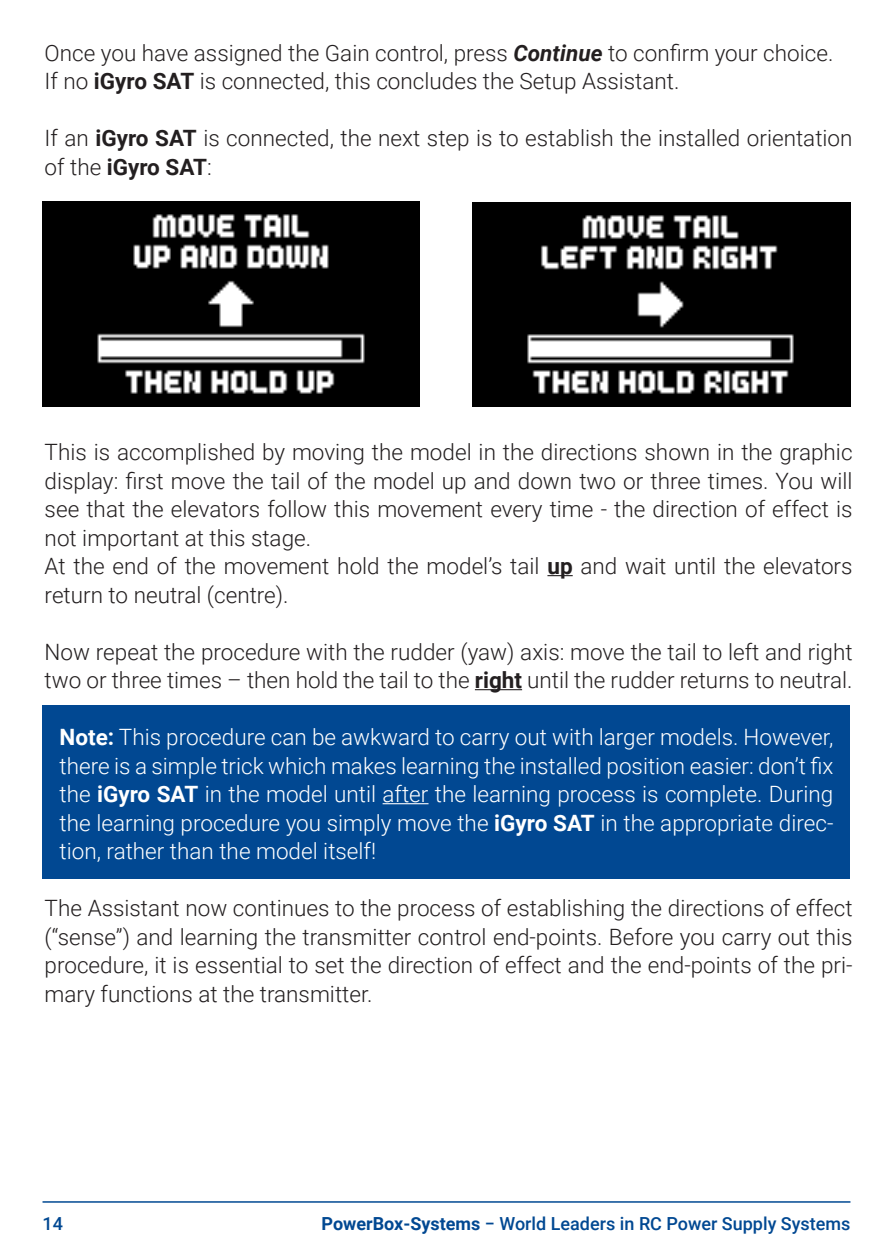
<style>
.page{position:relative;width:893px;height:1259px;background:#fff}
.page>*{position:absolute;margin:0;border:0;box-sizing:border-box;transform-origin:0 0}
.t1{font:300 22.5px/28.5px "Roboto";color:#231f20}
.t2{font:300 22.5px/28.5px "Roboto";color:#fff;text-align:justify}
.t3{font:500 18px "Roboto";color:#014892}
.s1{font-weight:700;font-style:italic}
.s2{font-weight:700}
</style>
<div class="page">
<hr style="left:43px;top:1201px;width:807px;height:1px;background:#014892">
<svg style="left:547px;top:575px;width:26px;height:1px"></svg>
<hr style="left:475px;top:689px;width:47px;height:1px;background:#231f20">
<img style="left:43px;top:202px;width:376px;height:204px">
<img style="left:472px;top:202px;width:378px;height:204px">
<div style="left:43px;top:705px;width:807px;height:174px;background:#014892"></div>
<hr style="left:383px;top:803px;width:45px;height:1px;background:#fff">
<p class="t1" style="left:45px;top:38px;width:790px">Once you have assigned the Gain control, press <span class="s1">Continue</span> to confirm your choice.<br>If no <span class="s2">iGyro SAT</span> is connected, this concludes the Setup Assistant.</p>
<p class="t1" style="left:45px;top:123px;width:809px">If an <span class="s2">iGyro SAT</span> is connected, the next step is to establish the installed orientation of the <span class="s2">iGyro SAT</span>:</p>
<p class="t1" style="left:45px;top:437px;width:809px">This is accomplished by moving the model in the directions shown in the graphic display: first move the tail of the model up and down two or three times. You will see that the elevators follow this movement every time - the direction of effect is not important at this stage.<br>At the end of the movement hold the model’s tail <span class="s2">up</span> and wait until the elevators return to neutral (centre).</p>
<p class="t1" style="left:45px;top:636px;width:809px">Now repeat the procedure with the rudder (yaw) axis: move the tail to left and right two or three times – then hold the tail to the <span class="s2">right</span> until the rudder returns to neutral.</p>
<p class="t2" style="left:60px;top:722px;width:775px"><span class="s2">Note:</span> This procedure can be awkward to carry out with larger models. However, there is a simple trick which makes learning the installed position easier: don’t fix the <span class="s2">iGyro SAT</span> in the model until after the learning process is complete. During the learning procedure you simply move the <span class="s2">iGyro SAT</span> in the appropriate direc&shy;tion, rather than the model itself!</p>
<p class="t1" style="left:45px;top:893px;width:809px;text-align:justify">The Assistant now continues to the process of establishing the directions of effect (“sense”) and learning the transmitter control end-points. Before you carry out this procedure, it is essential to set the direction of effect and the end-points of the pri&shy;mary functions at the transmitter.</p>
<p class="t3" style="left:43px;top:1210px;width:22px">14</p>
<p class="t3" style="left:321px;top:1210px;width:530px"><span class="s2">PowerBox-Systems</span> − World Leaders in RC Power Supply Systems</p>
</div>
